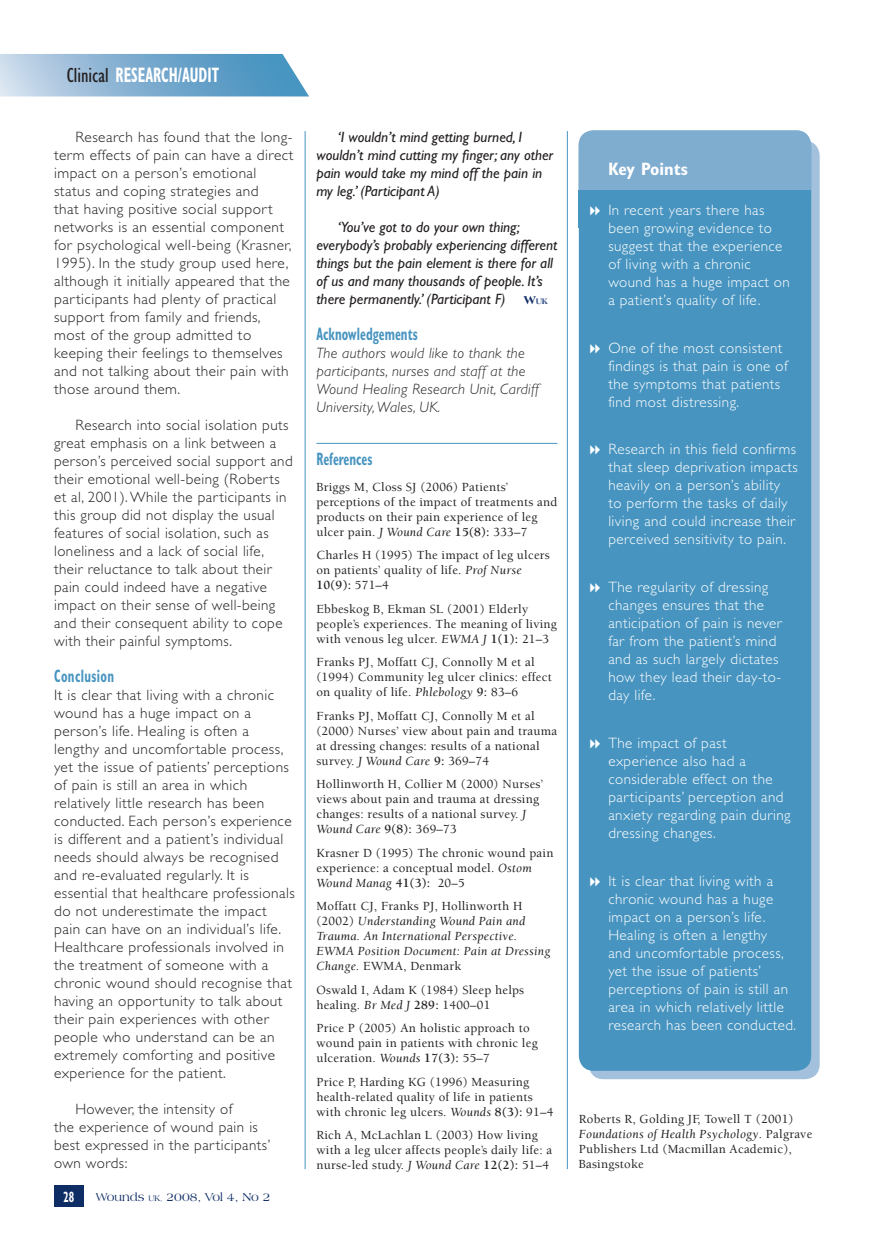
<style>
.page{position:relative;width:874px;height:1244px;background:#fff}
.page>*{position:absolute;margin:0;border:0;box-sizing:border-box;transform-origin:0 0}
.t1{font:700 condensed 21px "Gill Sans";color:#fff;scale:.7 1}
.t2{font:700 condensed 18px "Gill Sans";color:#4794c0;scale:.7 1}
.t3{font:700 condensed 18px "Gill Sans";letter-spacing:.03em;color:#4794c0;scale:.7 1}
.t4{font:700 condensed 18px "Gill Sans";color:#fff}
.t5{font:300 15px/18px "Gill Sans";letter-spacing:.03em;color:#231f20}
.t6{font:300 15px/18px "Gill Sans";letter-spacing:.03em;color:#fff}
.t7{font:italic 15px/18px "Gill Sans";color:#231f20}
.t8{font:italic 300 15px/18px "Gill Sans";letter-spacing:.02em;color:#231f20}
.t9{font:700 condensed 15px "Gill Sans";color:#fff;scale:.7 1}
.t10{font:500 12.75px/15px "Berkeley";letter-spacing:.02em;color:#231f20}
.t11{font:italic 12.75px/15px "Berkeley";letter-spacing:.02em;color:#231f20}
.t12{font:12px "Americana BT";color:#0f2d65}
.t13{font:800 8.4px "Americana BT";color:#39588b}
.s1{font-weight:400;color:#231f20}
.s2{font-size:8.4px}
.s3{font-size:7.5px}
.s4{font-weight:400;font-style:italic}
.s5{font-weight:700}
.s6{font-weight:500;font-style:normal}
.s7{font-size:12px;color:#0f2d65}
</style>
<div class="page">
<svg style="left:0;top:54px;width:309px;height:42px;background:#85b3d3"></svg>
<div style="left:54px;top:1185px;width:30px;height:21px;background:#0f2d65"></div>
<hr style="left:305px;top:131px;width:1px;height:1037px;background:#4794c0">
<hr style="left:567px;top:131px;width:1px;height:1037px;background:#4794c0">
<hr style="left:316px;top:443px;width:241px;height:1px;background:#4794c0">
<svg style="left:589px;top:142px;width:230px;height:937px;background:#9ebfda"></svg>
<div style="left:578px;top:228px;width:233px;height:842px;background:#4794c0"></div>
<div style="left:578px;top:191px;width:233px;height:37px;background:#4794c0"></div>
<div style="left:578px;top:130px;width:233px;height:61px;background:#7fadd0"></div>
<svg style="left:590px;top:343px;width:10px;height:10px"></svg>
<svg style="left:590px;top:445px;width:10px;height:10px"></svg>
<svg style="left:590px;top:583px;width:10px;height:9px"></svg>
<svg style="left:590px;top:739px;width:10px;height:9px"></svg>
<svg style="left:590px;top:876px;width:10px;height:10px"></svg>
<h1 class="t1" style="left:67px;top:63px;width:219px"><span class="s1">Clinical</span> RESEARCH/AUDIT</h1>
<p class="t5" style="left:54px;top:128px;width:241px;text-indent:21px">Research has found that the long&shy;term effects of pain can have a direct impact on a person’s emotional status and coping strategies and<br>that having positive social support networks is an essential component for psychological well-being (Krasner, 1995). In the study group used here, although it initially appeared that the participants had plenty of practical support from family and friends, most of the group admitted to keeping their feelings to themselves and not talking about their pain with those around them.</p>
<p class="t5" style="left:54px;top:416px;width:240px;text-indent:21px">Research into social isolation puts great emphasis on a link between a person’s perceived social support and their emotional well-being (Roberts et al, 2001). While the participants in this group did not display the usual features of social isolation, such as loneliness and a lack of social life, their reluctance to talk about their pain could indeed have a negative impact on their sense of well-being and their consequent ability to cope with their painful symptoms.</p>
<p class="t3" style="left:54px;top:665px;width:87px">Conclusion</p>
<p class="t5" style="left:54px;top:686px;width:242px">It is clear that living with a chronic wound has a huge impact on a person’s life. Healing is often a lengthy and uncomfortable process, yet the issue of patients’ perceptions of pain is still an area in which relatively little research has been conducted. Each person’s experience is different and a patient’s individual needs should always be recognised and re-evaluated regularly. It is essential that healthcare professionals do not underestimate the impact pain can have on an individual’s life.<br>Healthcare professionals involved in the treatment of someone with a chronic wound should recognise that having an opportunity to talk about their pain experiences with other people who understand can be an extremely comforting and positive experience for the patient.</p>
<p class="t5" style="left:54px;top:1100px;width:218px;text-indent:21px">However, the intensity of<br>the experience of wound pain is best expressed in the participants’ own words:</p>
<p class="t9" style="left:63px;top:1187px;width:17px">28</p>
<p class="t12" style="left:96px;top:1189px;width:176px">Wounds <span class="s2">UK</span><span class="s3">,</span> 2008, Vol 4, No 2</p>
<p class="t7" style="left:316px;top:128px;width:238px;text-indent:21px">‘I wouldn’t mind getting burned, I wouldn’t mind cutting my finger; any other pain would take my mind off the pain in my leg.’ (Participant A)</p>
<p class="t7" style="left:316px;top:218px;width:242px;text-indent:21px">‘You’ve got to do your own thing; everybody’s probably experiencing different things but the pain element is there for all of us and many thousands of people. It’s there permanently.’ (Participant F)</p>
<p class="t2" style="left:316px;top:323px;width:146px">Acknowledgements</p>
<p class="t8" style="left:316px;top:344px;width:224px">The authors would like to thank the participants, nurses and staff at the Wound Healing Research Unit, Cardiff University, Wales, UK.</p>
<p class="t2" style="left:316px;top:448px;width:82px">References</p>
<p class="t10" style="left:316px;top:479px;width:242px">Briggs M, Closs SJ (2006) Patients’ perceptions of the impact of treatments and products on their pain experience of leg ulcer pain. <span class="s4">J Wound Care</span> <span class="s5">15(8):</span> 333–7</p>
<p class="t10" style="left:316px;top:548px;width:235px">Charles H (1995) The impact of leg ulcers on patients’ quality of life. <span class="s4">Prof Nurse<br></span><span class="s5">10(9):</span> 571–4</p>
<p class="t10" style="left:316px;top:601px;width:242px">Ebbeskog B, Ekman SL (2001) Elderly people’s experiences. The meaning of living with venous leg ulcer. <span class="s4">EWMA J</span> <span class="s5">1(1):</span> 21–3</p>
<p class="t10" style="left:316px;top:655px;width:237px">Franks PJ, Moffatt CJ, Connolly M et al (1994) Community leg ulcer clinics: effect on quality of life. <span class="s4">Phlebology</span> <span class="s5">9:</span> 83–6</p>
<p class="t10" style="left:316px;top:708px;width:242px">Franks PJ, Moffatt CJ, Connolly M et al (2000) Nurses’ view about pain and trauma at dressing changes: results of a national survey. <span class="s4">J Wound Care</span> <span class="s5">9:</span> 369–74</p>
<p class="t10" style="left:316px;top:777px;width:228px">Hollinworth H, Collier M (2000) Nurses’ views about pain and trauma at dressing changes: results of a national survey. <span class="s4">J Wound Care</span> <span class="s5">9(8):</span> 369–73</p>
<p class="t10" style="left:316px;top:845px;width:238px">Krasner D (1995) The chronic wound pain experience: a conceptual model. <span class="s4">Ostom<br>Wound Manag</span> <span class="s5">41(3):</span> 20–5</p>
<p class="t11" style="left:316px;top:899px;width:235px"><span class="s6">Moffatt CJ, Franks PJ, Hollinworth H (2002)</span> Understanding Wound Pain and Trauma. An International Perspective.<br>EWMA Position Document: Pain at Dressing Change. <span class="s6">EWMA, Denmark</span></p>
<p class="t10" style="left:316px;top:982px;width:209px">Oswald I, Adam K (1984) Sleep helps healing. <span class="s4">Br Med J</span> <span class="s5">289:</span> 1400–01</p>
<p class="t10" style="left:316px;top:1021px;width:223px">Price P (2005) An holistic approach to wound pain in patients with chronic leg ulceration. <span class="s4">Wounds</span> <span class="s5">17(3):</span> 55–7</p>
<p class="t10" style="left:316px;top:1074px;width:238px">Price P, Harding KG (1996) Measuring health-related quality of life in patients with chronic leg ulcers. <span class="s4">Wounds</span> <span class="s5">8(3):</span> 91–4</p>
<p class="t10" style="left:316px;top:1128px;width:237px">Rich A, McLachlan L (2003) How living with a leg ulcer affects people’s daily life: a nurse-led study. <span class="s4">J Wound Care</span> <span class="s5">12(2):</span> 51–4</p>
<p class="t13" style="left:524px;top:296px;width:25px"><span class="s7">W</span>UK</p>
<p class="t4" style="left:608px;top:158px;width:81px">Key Points</p>
<p class="t6" style="left:608px;top:201px;width:183px">In recent years there has been growing evidence to suggest that the experience of living with a chronic wound has a huge impact on a patient’s quality of life.</p>
<p class="t6" style="left:608px;top:338px;width:181px">One of the most consistent findings is that pain is one of the symptoms that patients find most distressing.</p>
<p class="t6" style="left:608px;top:440px;width:191px">Research in this field confirms that sleep deprivation impacts heavily on a person’s ability<br>to perform the tasks of daily living and could increase their perceived sensitivity to pain.</p>
<p class="t6" style="left:608px;top:578px;width:175px">The regularity of dressing changes ensures that the anticipation of pain is never far from the patient’s mind and as such largely dictates how they lead their day-to&shy;day life.</p>
<p class="t6" style="left:608px;top:734px;width:184px">The impact of past experience also had a considerable effect on the participants’ perception and anxiety regarding pain during dressing changes.</p>
<p class="t6" style="left:608px;top:872px;width:189px">It is clear that living with a chronic wound has a huge impact on a person’s life.<br>Healing is often a lengthy<br>and uncomfortable process, yet the issue of patients’ perceptions of pain is still an area in which relatively little research has been conducted.</p>
<p class="t10" style="left:578px;top:1111px;width:235px">Roberts R, Golding JF, Towell T (2001)<br><span class="s4">Foundations of Health Psychology</span>. Palgrave Publishers Ltd (Macmillan Academic), Basingstoke</p>
</div>
